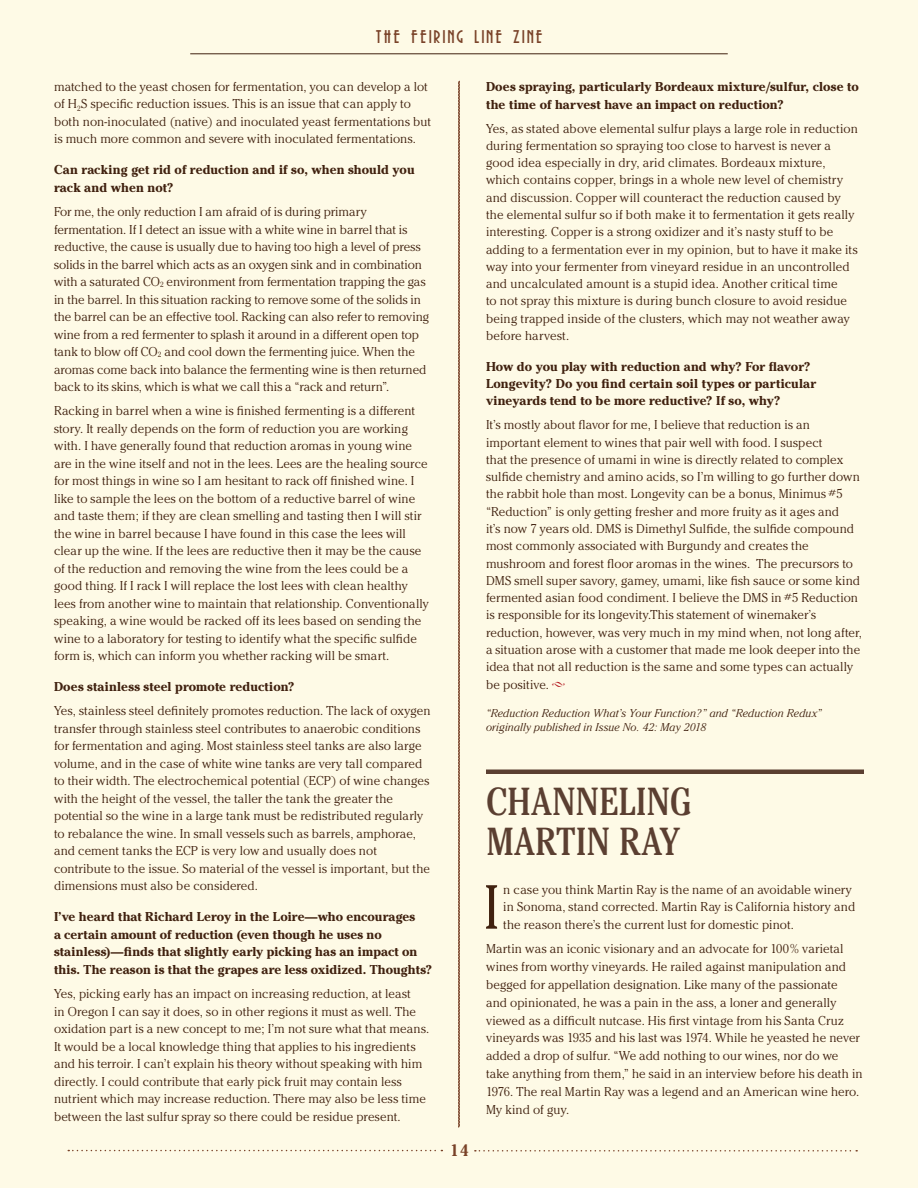
<style>
.page{position:relative;width:918px;height:1188px;background:#fefae6}
.page>*{position:absolute;margin:0;border:0;box-sizing:border-box;transform-origin:0 0}
.t1{font:300 61.8px "Cheltenham";color:#40210f}
.t2{font:condensed 39px/40.5px "Cheltenham";letter-spacing:-.005em;color:#5b3f31}
.t3{font:16.5px "Sierra Madre";letter-spacing:.1em;color:#794228}
.t4{font:700 condensed 16.5px "Cheltenham";color:#794228}
.t5{font:300 12.75px/17.5px "Cheltenham";letter-spacing:.005em;color:#40210f}
.t6{font:700 12.75px/17.5px "Cheltenham";letter-spacing:.01em;color:#40210f}
.t7{font:italic 300 11.25px/13.5px "Cheltenham";letter-spacing:.01em;color:#40210f}
</style>
<div class="page">
<hr style="left:190px;top:54px;width:538px;height:1px;background:#40210f">
<svg style="left:68px;top:1150px;width:374px;height:1px"></svg>
<svg style="left:475px;top:1150px;width:382px;height:2px"></svg>
<svg style="left:458px;top:81px;width:2px;height:1047px;background:#956951"></svg>
<hr style="left:486px;top:770px;width:378px;height:4px;background:#5b3f31">
<p class="t3" style="left:375px;top:26px;width:169px">THE FEIRING LINE ZINE</p>
<p class="t5" style="left:54px;top:78px;width:379px">matched to the yeast chosen for fermentation, you can develop a lot of H<sub>2</sub>S specific reduction issues. This is an issue that can apply to both non-inoculated (native) and inoculated yeast fermentations but is much more common and severe with inoculated fermentations.</p>
<p class="t6" style="left:54px;top:161px;width:362px">Can racking get rid of reduction and if so, when should you rack and when not?</p>
<p class="t5" style="left:54px;top:203px;width:377px">For me, the only reduction I am afraid of is during primary fermentation. If I detect an issue with a white wine in barrel that is reductive, the cause is usually due to having too high a level of press solids in the barrel which acts as an oxygen sink and in combination with a saturated CO<sub>2</sub> environment from fermentation trapping the gas in the barrel. In this situation racking to remove some of the solids in the barrel can be an effective tool. Racking can also refer to removing wine from a red fermenter to splash it around in a different open top tank to blow off CO<sub>2</sub> and cool down the fermenting juice. When the aromas come back into balance the fermenting wine is then returned back to its skins, which is what we call this a “rack and return”.</p>
<p class="t5" style="left:54px;top:402px;width:377px">Racking in barrel when a wine is finished fermenting is a different story. It really depends on the form of reduction you are working with. I have generally found that reduction aromas in young wine are in the wine itself and not in the lees. Lees are the healing source for most things in wine so I am hesitant to rack off finished wine. I like to sample the lees on the bottom of a reductive barrel of wine and taste them; if they are clean smelling and tasting then I will stir the wine in barrel because I have found in this case the lees will clear up the wine. If the lees are reductive then it may be the cause of the reduction and removing the wine from the lees could be a good thing. If I rack I will replace the lost lees with clean healthy lees from another wine to maintain that relationship. Conventionally speaking, a wine would be racked off its lees based on sending the wine to a laboratory for testing to identify what the specific sulfide form is, which can inform you whether racking will be smart.</p>
<p class="t6" style="left:54px;top:678px;width:242px">Does stainless steel promote reduction?</p>
<p class="t5" style="left:54px;top:702px;width:378px">Yes, stainless steel definitely promotes reduction. The lack of oxygen transfer through stainless steel contributes to anaerobic conditions for fermentation and aging. Most stainless steel tanks are also large volume, and in the case of white wine tanks are very tall compared to their width. The electrochemical potential (ECP) of wine changes with the height of the vessel, the taller the tank the greater the potential so the wine in a large tank must be redistributed regularly to rebalance the wine. In small vessels such as barrels, amphorae, and cement tanks the ECP is very low and usually does not contribute to the issue. So material of the vessel is important, but the dimensions must also be considered.</p>
<p class="t6" style="left:54px;top:908px;width:380px">I’ve heard that Richard Leroy in the Loire—who encourages<br>a certain amount of reduction (even though he uses no stainless)—finds that slightly early picking has an impact on this. The reason is that the grapes are less oxidized. Thoughts?</p>
<p class="t5" style="left:54px;top:985px;width:377px">Yes, picking early has an impact on increasing reduction, at least<br>in Oregon I can say it does, so in other regions it must as well. The oxidation part is a new concept to me; I’m not sure what that means.<br>It would be a local knowledge thing that applies to his ingredients and his terroir. I can’t explain his theory without speaking with him directly. I could contribute that early pick fruit may contain less nutrient which may increase reduction. There may also be less time between the last sulfur spray so there could be residue present.</p>
<p class="t6" style="left:486px;top:78px;width:374px">Does spraying, particularly Bordeaux mixture/sulfur, close to the time of harvest have an impact on reduction?</p>
<p class="t5" style="left:486px;top:120px;width:373px">Yes, as stated above elemental sulfur plays a large role in reduction during fermentation so spraying too close to harvest is never a good idea especially in dry, arid climates. Bordeaux mixture, which contains copper, brings in a whole new level of chemistry and discussion. Copper will counteract the reduction caused by the elemental sulfur so if both make it to fermentation it gets really interesting. Copper is a strong oxidizer and it’s nasty stuff to be adding to a fermentation ever in my opinion, but to have it make its way into your fermenter from vineyard residue in an uncontrolled and uncalculated amount is a stupid idea. Another critical time<br>to not spray this mixture is during bunch closure to avoid residue being trapped inside of the clusters, which may not weather away before harvest.</p>
<p class="t6" style="left:486px;top:357px;width:332px">How do you play with reduction and why? For flavor?<br>Longevity? Do you find certain soil types or particular vineyards tend to be more reductive? If so, why?</p>
<p class="t5" style="left:486px;top:416px;width:378px">It’s mostly about flavor for me, I believe that reduction is an important element to wines that pair well with food. I suspect<br>that the presence of umami in wine is directly related to complex sulfide chemistry and amino acids, so I’m willing to go further down the rabbit hole than most. Longevity can be a bonus, Minimus #5 “Reduction” is only getting fresher and more fruity as it ages and<br>it’s now 7 years old. DMS is Dimethyl Sulfide, the sulfide compound most commonly associated with Burgundy and creates the mushroom and forest floor aromas in the wines. The precursors to DMS smell super savory, gamey, umami, like fish sauce or some kind fermented asian food condiment. I believe the DMS in #5 Reduction is responsible for its longevity.This statement of winemaker’s reduction, however, was very much in my mind when, not long after, a situation arose with a customer that made me look deeper into the idea that not all reduction is the same and some types can actually be positive.</p>
<p class="t7" style="left:486px;top:707px;width:337px">“Reduction Reduction What’s Your Function?” and “Reduction Redux” originally published in Issue No. 42: May 2018</p>
<p class="t4" style="left:451px;top:1140px;width:20px">14</p>
<p class="t2" style="left:486px;top:780px;width:207px">CHANNELING<br>MARTIN RAY</p>
<p class="t1" style="left:483px;top:872px;width:19px">I</p>
<p class="t5" style="left:503px;top:881px;width:354px">n case you think Martin Ray is the name of an avoidable winery in Sonoma, stand corrected. Martin Ray is California history and the reason there’s the current lust for domestic pinot.</p>
<p class="t5" style="left:486px;top:940px;width:378px">Martin was an iconic visionary and an advocate for 100% varietal wines from worthy vineyards. He railed against manipulation and begged for appellation designation. Like many of the passionate<br>and opinionated, he was a pain in the ass, a loner and generally viewed as a difficult nutcase. His first vintage from his Santa Cruz vineyards was 1935 and his last was 1974. While he yeasted he never added a drop of sulfur. “We add nothing to our wines, nor do we take anything from them,” he said in an interview before his death in 1976. The real Martin Ray was a legend and an American wine hero.<br>My kind of guy.</p>
</div>
